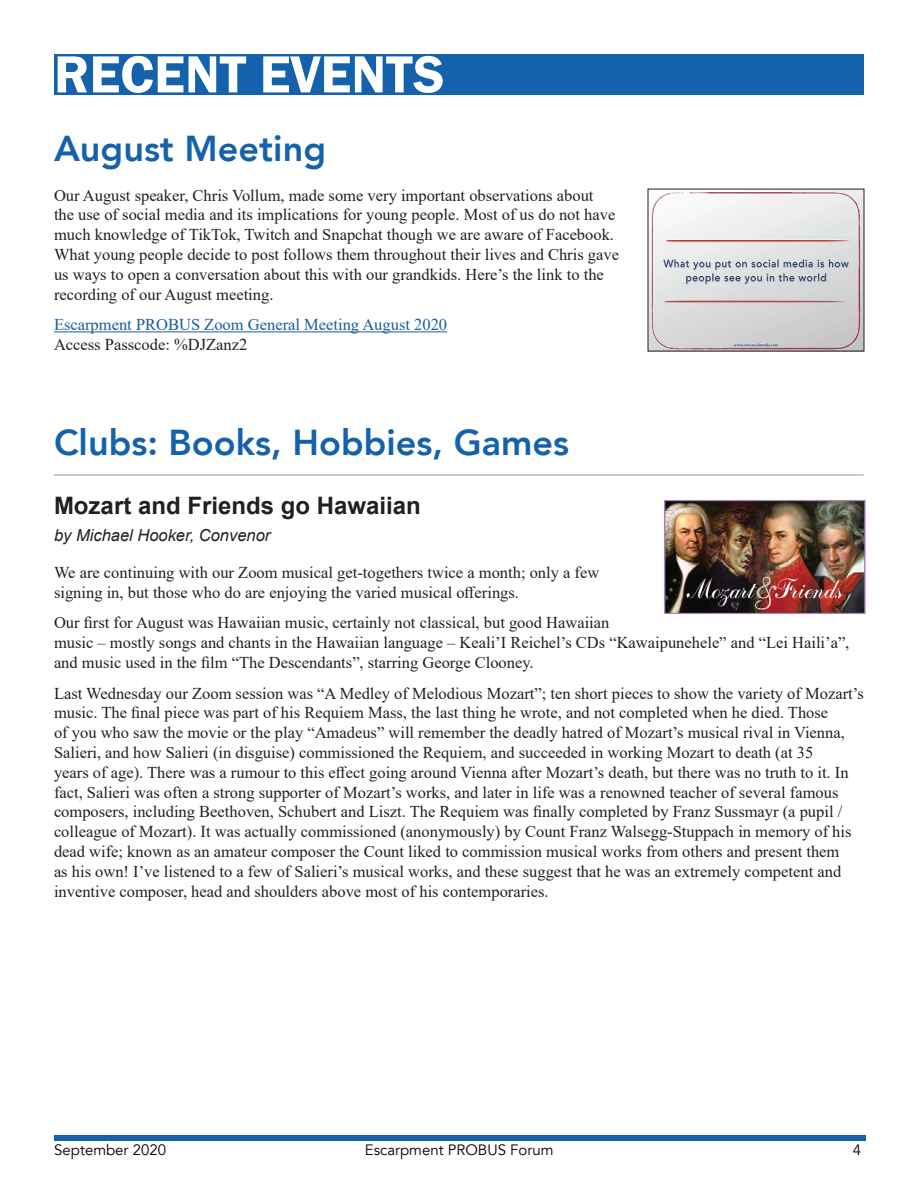
<style>
.page{position:relative;width:918px;height:1188px;background:#fff}
.page>*{position:absolute;margin:0;border:0;box-sizing:border-box;transform-origin:0 0}
.Section{font:600 54px "Franklin Gothic";color:#fff}
.Headline{font:800 36px "Avenir LT";color:#1461ac}
.t1{font:700 24px "Arial";color:#231f20}
.t2{font:16.5px/19.8px "Times New Roman";color:#231f20}
.t3{font:16.5px/19.8px "Times New Roman";color:#175d9e}
.Author{font:italic 16.5px "Arial";color:#231f20}
.t4{font:15px "Avenir LT";color:#000}
.s1{color:#231f20}
</style>
<div class="page">
<div style="left:54px;top:1135px;width:811px;height:6px;background:#1461ac"></div>
<div style="left:54px;top:55px;width:810px;height:40px;background:#1461ac"></div>
<hr style="left:54px;top:331px;width:393px;height:1px;background:#175d9e">
<img style="left:650px;top:191px;width:212px;height:158px">
<hr style="left:54px;top:475px;width:810px;height:1px;background:#939598">
<img style="left:664px;top:500px;width:202px;height:114px">
<p class="Section" style="left:54px;top:41px;width:392px">RECENT EVENTS</p>
<p class="Headline" style="left:54px;top:127px;width:274px">August Meeting</p>
<p class="t2" style="left:54px;top:185px;width:567px">Our August speaker, Chris Vollum, made some very important observations about<br>the use of social media and its implications for young people. Most of us do not have much knowledge of TikTok, Twitch and Snapchat though we are aware of Facebook.<br>What young people decide to post follows them throughout their lives and Chris gave us ways to open a conversation about this with our grandkids. Here’s the link to the recording of our August meeting.</p>
<p class="t3" style="left:54px;top:314px;width:395px">Escarpment PROBUS Zoom General Meeting August 2020<br><span class="s1">Access Passcode: %DJZanz2</span></p>
<p class="Headline" style="left:54px;top:421px;width:517px">Clubs: Books, Hobbies, Games</p>
<p class="t1" style="left:54px;top:489px;width:368px">Mozart and Friends go Hawaiian</p>
<p class="Author" style="left:54px;top:524px;width:218px">by Michael Hooker, Convenor</p>
<p class="t2" style="left:54px;top:562px;width:547px">We are continuing with our Zoom musical get-togethers twice a month; only a few signing in, but those who do are enjoying the varied musical offerings.</p>
<p class="t2" style="left:54px;top:612px;width:797px">Our first for August was Hawaiian music, certainly not classical, but good Hawaiian<br>music – mostly songs and chants in the Hawaiian language – Keali’I Reichel’s CDs “Kawaipunehele” and “Lei Haili’a”, and music used in the film “The Descendants”, starring George Clooney.</p>
<p class="t2" style="left:54px;top:683px;width:811px">Last Wednesday our Zoom session was “A Medley of Melodious Mozart”; ten short pieces to show the variety of Mozart’s music. The final piece was part of his Requiem Mass, the last thing he wrote, and not completed when he died. Those<br>of you who saw the movie or the play “Amadeus” will remember the deadly hatred of Mozart’s musical rival in Vienna, Salieri, and how Salieri (in disguise) commissioned the Requiem, and succeeded in working Mozart to death (at 35<br>years of age). There was a rumour to this effect going around Vienna after Mozart’s death, but there was no truth to it. In fact, Salieri was often a strong supporter of Mozart’s works, and later in life was a renowned teacher of several famous composers, including Beethoven, Schubert and Liszt. The Requiem was finally completed by Franz Sussmayr (a pupil / colleague of Mozart). It was actually commissioned (anonymously) by Count Franz Walsegg-Stuppach in memory of his dead wife; known as an amateur composer the Count liked to commission musical works from others and present them<br>as his own! I’ve listened to a few of Salieri’s musical works, and these suggest that he was an extremely competent and inventive composer, head and shoulders above most of his contemporaries.</p>
<p class="t4" style="left:54px;top:1141px;width:113px">September 2020</p>
<p class="t4" style="left:365px;top:1141px;width:190px">Escarpment PROBUS Forum</p>
<p class="t4" style="left:853px;top:1141px;width:10px">4</p>
</div>
